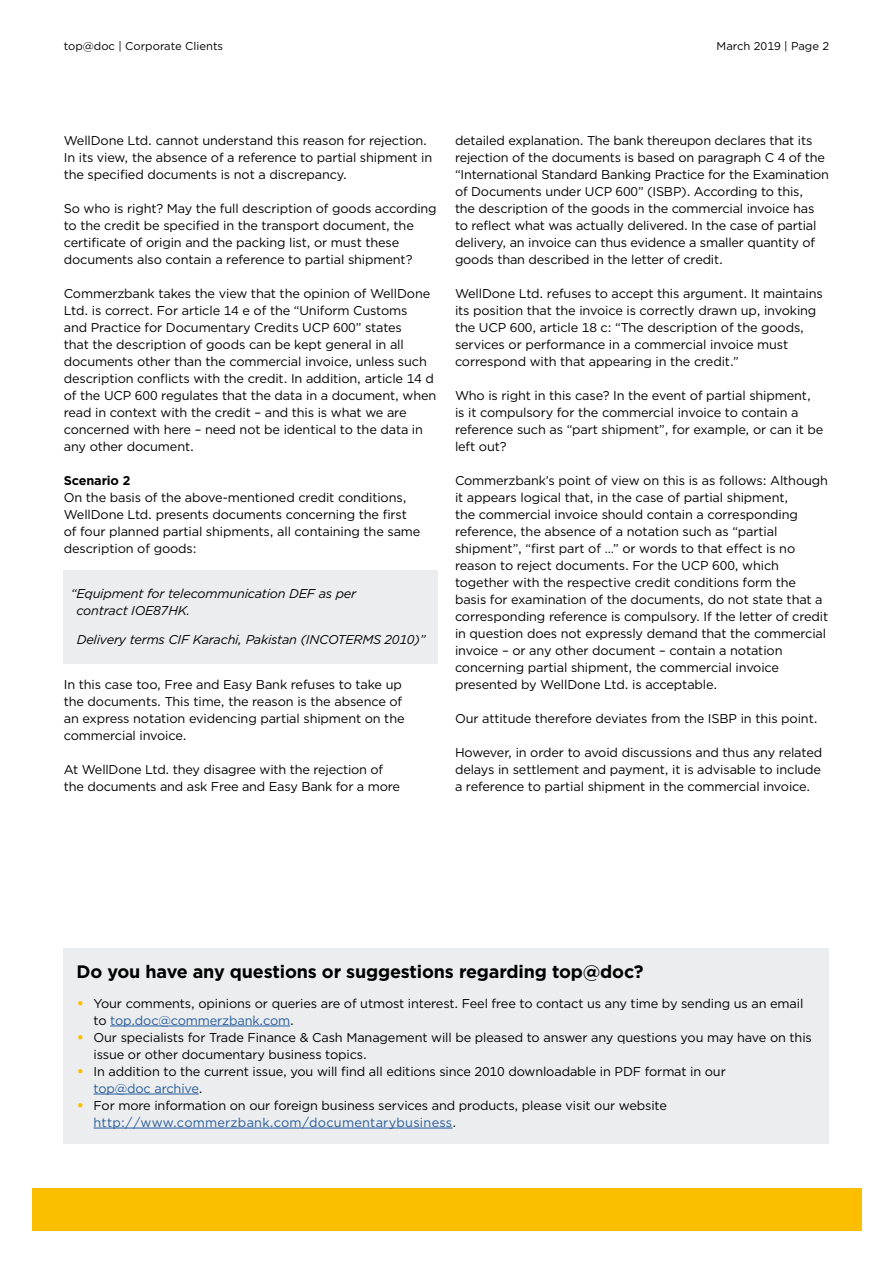
<style>
.page{position:relative;width:893px;height:1263px;background:#fff}
.page>*{position:absolute;margin:0;border:0;box-sizing:border-box;transform-origin:0 0}
.t1{font:700 18px "Gotham";letter-spacing:-.01em;color:#000}
.t2{font:12.75px/17px "Gotham";letter-spacing:-.01em;color:#000}
.t3{font:italic 12.75px/17px "Gotham";letter-spacing:-.015em;color:#000}
.t4{font:700 12.75px "Gotham";letter-spacing:-.01em;color:#000}
.t5{font:11.25px "Gotham";color:#000}
.s1{font-size:16.5px;color:#fcbf00}
.s2{color:#275b9b}
</style>
<div class="page">
<div style="left:32px;top:1188px;width:829px;height:43px;background:#fcbf00"></div>
<div style="left:64px;top:570px;width:374px;height:93px;background:#ebedee"></div>
<div style="left:64px;top:948px;width:765px;height:196px;background:#ebedee"></div>
<hr style="left:110px;top:1026px;width:180px;height:1px;background:#275b9b">
<hr style="left:94px;top:1094px;width:105px;height:1px;background:#275b9b">
<hr style="left:94px;top:1128px;width:359px;height:1px;background:#275b9b">
<p class="t5" style="left:64px;top:39px;width:161px">top@doc | Corporate Clients</p>
<p class="t5" style="left:717px;top:39px;width:114px">March 2019 | Page 2</p>
<p class="t2" style="left:64px;top:131px;width:370px">WellDone Ltd. cannot understand this reason for rejection.<br>In its view, the absence of a reference to partial shipment in the specified documents is not a discrepancy.</p>
<p class="t2" style="left:64px;top:199px;width:374px">So who is right? May the full description of goods according to the credit be specified in the transport document, the certificate of origin and the packing list, or must these documents also contain a reference to partial shipment?</p>
<p class="t2" style="left:64px;top:284px;width:374px">Commerzbank takes the view that the opinion of WellDone Ltd. is correct. For article 14 e of the “Uniform Customs<br>and Practice for Documentary Credits UCP 600” states<br>that the description of goods can be kept general in all documents other than the commercial invoice, unless such description conflicts with the credit. In addition, article 14 d of the UCP 600 regulates that the data in a document, when read in context with the credit – and this is what we are concerned with here – need not be identical to the data in any other document.</p>
<p class="t4" style="left:64px;top:472px;width:68px">Scenario 2</p>
<p class="t2" style="left:64px;top:488px;width:358px">On the basis of the above-mentioned credit conditions, WellDone Ltd. presents documents concerning the first of four planned partial shipments, all containing the same description of goods:</p>
<p class="t3" style="left:76px;top:584px;width:281px;text-indent:-6px">“Equipment for telecommunication DEF as per contract IOE87HK.</p>
<p class="t3" style="left:77px;top:631px;width:350px">Delivery terms CIF Karachi, Pakistan (INCOTERMS 2010)”</p>
<p class="t2" style="left:64px;top:676px;width:342px">In this case too, Free and Easy Bank refuses to take up the documents. This time, the reason is the absence of an express notation evidencing partial shipment on the commercial invoice.</p>
<p class="t2" style="left:64px;top:761px;width:338px">At WellDone Ltd. they disagree with the rejection of the documents and ask Free and Easy Bank for a more</p>
<p class="t2" style="left:455px;top:131px;width:376px">detailed explanation. The bank thereupon declares that its rejection of the documents is based on paragraph C 4 of the “International Standard Banking Practice for the Examination of Documents under UCP 600” (ISBP). According to this,<br>the description of the goods in the commercial invoice has to reflect what was actually delivered. In the case of partial delivery, an invoice can thus evidence a smaller quantity of goods than described in the letter of credit.</p>
<p class="t2" style="left:455px;top:284px;width:369px">WellDone Ltd. refuses to accept this argument. It maintains its position that the invoice is correctly drawn up, invoking the UCP 600, article 18 c: “The description of the goods, services or performance in a commercial invoice must correspond with that appearing in the credit.”</p>
<p class="t2" style="left:455px;top:386px;width:370px">Who is right in this case? In the event of partial shipment, is it compulsory for the commercial invoice to contain a reference such as “part shipment”, for example, or can it be left out?</p>
<p class="t2" style="left:455px;top:471px;width:375px">Commerzbank’s point of view on this is as follows: Although it appears logical that, in the case of partial shipment,<br>the commercial invoice should contain a corresponding reference, the absence of a notation such as “partial shipment”, “first part of …” or words to that effect is no reason to reject documents. For the UCP 600, which together with the respective credit conditions form the basis for examination of the documents, do not state that a corresponding reference is compulsory. If the letter of credit in question does not expressly demand that the commercial invoice – or any other document – contain a notation concerning partial shipment, the commercial invoice presented by WellDone Ltd. is acceptable.</p>
<p class="t2" style="left:455px;top:710px;width:364px">Our attitude therefore deviates from the ISBP in this point.</p>
<p class="t2" style="left:455px;top:744px;width:369px;text-align:justify">However, in order to avoid discussions and thus any related delays in settlement and payment, it is advisable to include a reference to partial shipment in the commercial invoice.</p>
<h1 class="t1" style="left:77px;top:959px;width:569px">Do you have any questions or suggestions regarding top@doc?</h1>
<p class="t2" style="left:94px;top:994px;width:711px;text-indent:-17px"><span class="s1">•</span> Your comments, opinions or queries are of utmost interest. Feel free to contact us any time by sending us an email to <span class="s2">top.doc@commerzbank.com</span>.</p>
<p class="t2" style="left:94px;top:1028px;width:720px;text-indent:-17px"><span class="s1">•</span> Our specialists for Trade Finance &amp; Cash Management will be pleased to answer any questions you may have on this issue or other documentary business topics.</p>
<p class="t2" style="left:94px;top:1062px;width:634px;text-indent:-17px"><span class="s1">•</span> In addition to the current issue, you will find all editions since 2010 downloadable in PDF format in our <span class="s2">top@doc archive</span>.</p>
<p class="t2" style="left:94px;top:1096px;width:575px;text-indent:-17px"><span class="s1">•</span> For more information on our foreign business services and products, please visit our website <span class="s2">http://www.commerzbank.com/documentarybusiness</span>.</p>
</div>
